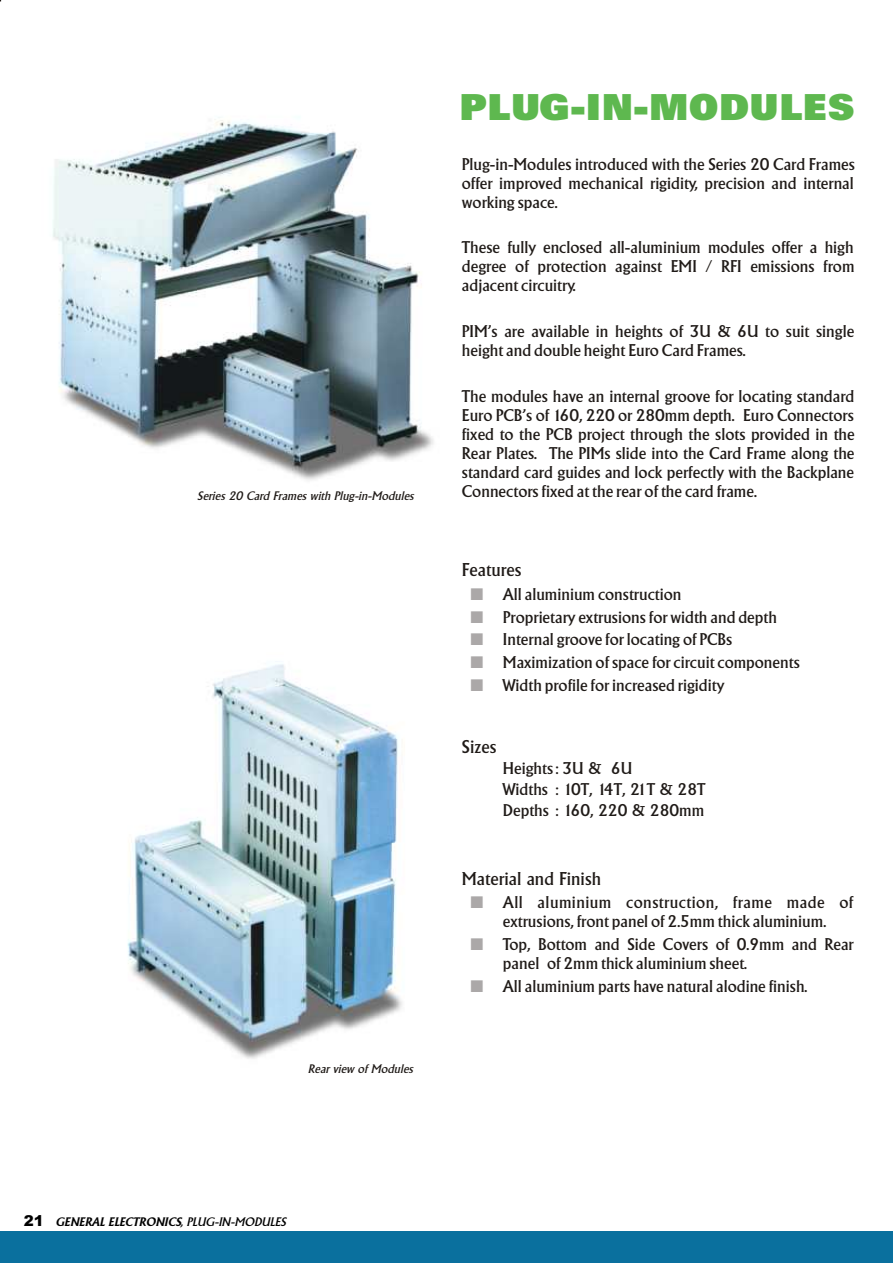
<style>
.page{position:relative;width:893px;height:1263px;background:#fff}
.page>*{position:absolute;margin:0;border:0;box-sizing:border-box;transform-origin:0 0}
.t1{font:36px "Zurich X Blk BT";color:#5eb84f;scale:1.04 1}
.t2{font:18px "Alberta";color:#1f1a17}
.t3{font:16.5px/19px "Alberta";color:#1f1a17}
.t4{font:italic 12px "Alberta";color:#1f1a17}
.t5{font:italic 700 12px "Alberta";color:#000}
.s1{font-family:"Arial";font-weight:900;font-style:normal;font-size:15px}
.s2{font-weight:400}
</style>
<div class="page">
<img style="left:52px;top:117px;width:382px;height:942px">
<div style="left:0;top:1230px;width:892px;height:33px;background:#0a709e"></div>
<p class="t4" style="left:197px;top:489px;width:218px">Series 20 Card Frames with Plug-in-Modules</p>
<p class="t4" style="left:308px;top:1061px;width:106px">Rear view of Modules</p>
<h1 class="t1" style="left:459px;top:92px;width:382px">PLUG-IN-MODULES</h1>
<p class="t3" style="left:461px;top:154px;width:394px;text-align:justify">Plug-in-Modules introduced with the Series 20 Card Frames offer improved mechanical rigidity, precision and internal working space.</p>
<p class="t3" style="left:461px;top:238px;width:394px;text-align:justify">These fully enclosed all-aluminium modules offer a high degree of protection against EMI / RFI emissions from adjacent circuitry.</p>
<p class="t3" style="left:461px;top:322px;width:394px">PIM’s are available in heights of 3U &amp; 6U to suit single height and double height Euro Card Frames.</p>
<p class="t3" style="left:461px;top:387px;width:394px;text-align:justify">The modules have an internal groove for locating standard Euro PCB’s of 160, 220 or 280mm depth. Euro Connectors fixed to the PCB project through the slots provided in the Rear Plates. The PIMs slide into the Card Frame along the standard card guides and lock perfectly with the Backplane Connectors fixed at the rear of the card frame.</p>
<p class="t2" style="left:461px;top:560px;width:61px">Features</p>
<p class="t3" style="left:502px;top:582px;width:298px;line-height:22.8px">All aluminium construction<br>Proprietary extrusions for width and depth Internal groove for locating of PCBs Maximization of space for circuit components Width profile for increased rigidity</p>
<p class="t2" style="left:461px;top:736px;width:36px">Sizes</p>
<p class="t3" style="left:502px;top:758px;width:204px;line-height:21px">Heights: 3U &amp; 6U<br>Widths : 10T, 14T, 21T &amp; 28T<br>Depths : 160, 220 &amp; 280mm</p>
<p class="t2" style="left:461px;top:868px;width:141px">Material and Finish</p>
<p class="t3" style="left:502px;top:892px;width:352px">All aluminium construction, frame made of extrusions, front panel of 2.5mm thick aluminium.</p>
<p class="t3" style="left:502px;top:934px;width:352px">Top, Bottom and Side Covers of 0.9mm and Rear panel of 2mm thick aluminium sheet.</p>
<p class="t3" style="left:502px;top:976px;width:306px">All aluminium parts have natural alodine finish.</p>
<p class="t5" style="left:24px;top:1215px;width:264px"><span class="s1">21</span> GENERAL ELECTRONICS<span class="s2">, PLUG-IN-MODULES</span></p>
</div>
